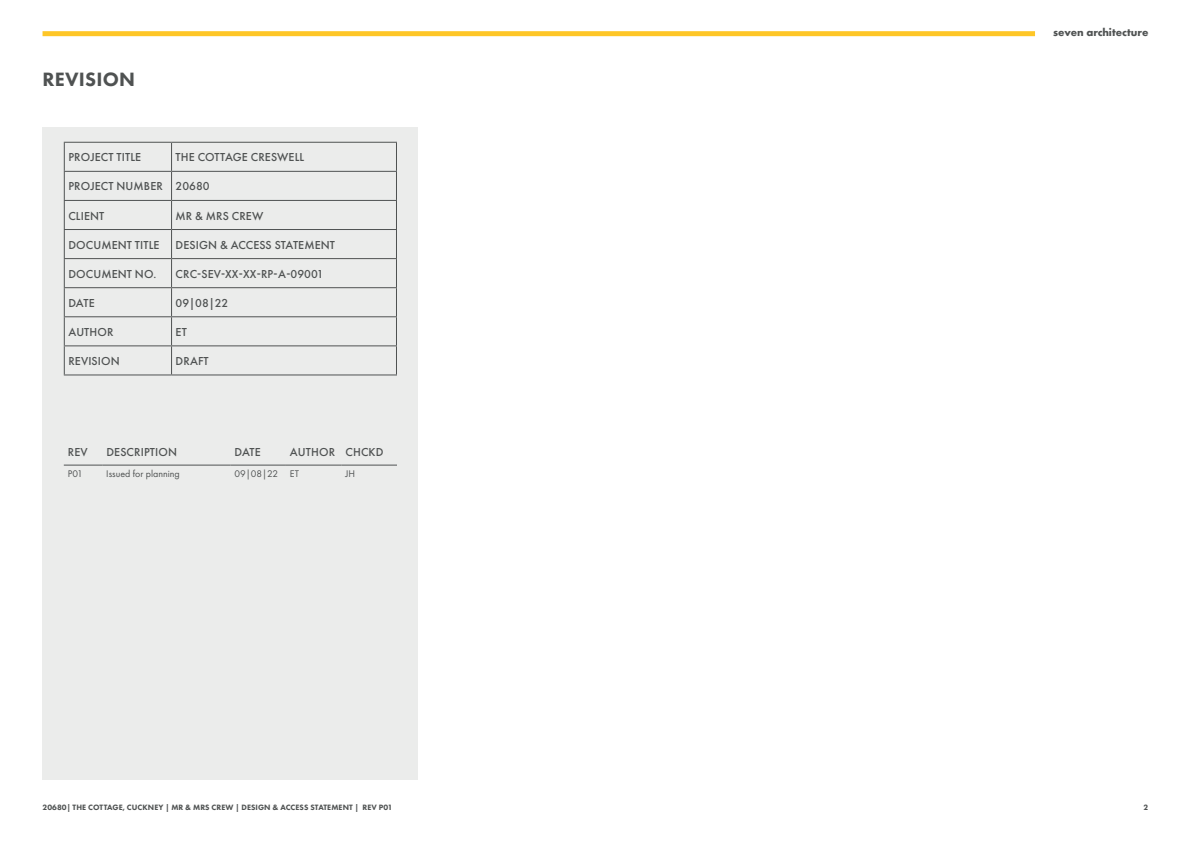
<style>
.page{position:relative;width:1191px;height:842px;background:#fff}
.page>*{position:absolute;margin:0;border:0;box-sizing:border-box;transform-origin:0 0}
.t1{font:800 20px "Futura PT";letter-spacing:.01em;color:#4f5252}
.t2{font:500 12px "Futura PT";letter-spacing:.01em;color:#4f5252}
.t3{font:700 11.3px "Futura PT";color:#4f5252}
.t4{font:10px "Futura PT";color:#4f5252}
.t5{font:800 8px "Futura PT";letter-spacing:.01em;color:#4f5252}
</style>
<div class="page">
<div style="left:43px;top:31px;width:992px;height:5px;background:#fec627"></div>
<div style="left:43px;top:128px;width:375px;height:652px;background:#ebeceb"></div>
<hr style="left:64px;top:142px;width:107px;height:1px;background:#4f5252">
<hr style="left:171px;top:142px;width:226px;height:1px;background:#4f5252">
<hr style="left:64px;top:171px;width:107px;height:1px;background:#4f5252">
<hr style="left:171px;top:171px;width:226px;height:1px;background:#4f5252">
<hr style="left:64px;top:200px;width:107px;height:1px;background:#4f5252">
<hr style="left:171px;top:200px;width:226px;height:1px;background:#4f5252">
<hr style="left:64px;top:229px;width:107px;height:1px;background:#4f5252">
<hr style="left:171px;top:229px;width:226px;height:1px;background:#4f5252">
<hr style="left:64px;top:258px;width:107px;height:1px;background:#4f5252">
<hr style="left:171px;top:258px;width:226px;height:1px;background:#4f5252">
<hr style="left:64px;top:287px;width:107px;height:1px;background:#4f5252">
<hr style="left:171px;top:287px;width:226px;height:1px;background:#4f5252">
<hr style="left:64px;top:316px;width:107px;height:1px;background:#4f5252">
<hr style="left:171px;top:316px;width:226px;height:1px;background:#4f5252">
<hr style="left:64px;top:345px;width:107px;height:1px;background:#4f5252">
<svg style="left:64px;top:143px;width:1px;height:231px"></svg>
<hr style="left:171px;top:345px;width:226px;height:1px;background:#4f5252">
<svg style="left:171px;top:143px;width:1px;height:231px"></svg>
<svg style="left:396px;top:143px;width:1px;height:231px"></svg>
<hr style="left:64px;top:374px;width:107px;height:1px;background:#4f5252">
<hr style="left:171px;top:374px;width:226px;height:1px;background:#4f5252">
<hr style="left:64px;top:465px;width:38px;height:1px;background:#4f5252">
<hr style="left:102px;top:465px;width:128px;height:1px;background:#4f5252">
<hr style="left:230px;top:465px;width:56px;height:1px;background:#4f5252">
<hr style="left:286px;top:465px;width:55px;height:1px;background:#4f5252">
<hr style="left:341px;top:465px;width:56px;height:1px;background:#4f5252">
<h1 class="t1" style="left:43px;top:66px;width:94px">REVISION</h1>
<p class="t2" style="left:68px;top:150px;width:74px">PROJECT TITLE</p>
<p class="t2" style="left:176px;top:150px;width:130px">THE COTTAGE CRESWELL</p>
<p class="t2" style="left:68px;top:179px;width:143px">PROJECT NUMBER 20680</p>
<p class="t2" style="left:68px;top:208px;width:37px">CLIENT</p>
<p class="t2" style="left:176px;top:208px;width:89px">MR &amp; MRS CREW</p>
<p class="t2" style="left:68px;top:237px;width:93px">DOCUMENT TITLE</p>
<p class="t2" style="left:176px;top:237px;width:161px">DESIGN &amp; ACCESS STATEMENT</p>
<p class="t2" style="left:68px;top:266px;width:89px">DOCUMENT NO.</p>
<p class="t2" style="left:176px;top:266px;width:149px">CRC-SEV-XX-XX-RP-A-09001</p>
<p class="t2" style="left:68px;top:296px;width:28px">DATE</p>
<p class="t2" style="left:175px;top:296px;width:54px">09|08|22</p>
<p class="t2" style="left:68px;top:325px;width:47px">AUTHOR</p>
<p class="t2" style="left:176px;top:325px;width:13px">ET</p>
<p class="t2" style="left:68px;top:354px;width:53px">REVISION</p>
<p class="t2" style="left:176px;top:354px;width:35px">DRAFT</p>
<p class="t2" style="left:68px;top:445px;width:21px">REV</p>
<p class="t2" style="left:106px;top:445px;width:72px">DESCRIPTION</p>
<p class="t2" style="left:234px;top:445px;width:28px">DATE</p>
<p class="t2" style="left:290px;top:445px;width:95px">AUTHOR CHCKD</p>
<p class="t4" style="left:68px;top:468px;width:16px">P01</p>
<p class="t4" style="left:106px;top:468px;width:75px">Issued for planning</p>
<p class="t4" style="left:234px;top:468px;width:66px">09|08|22 ET</p>
<p class="t4" style="left:345px;top:468px;width:11px">JH</p>
<p class="t3" style="left:1053px;top:25px;width:97px">seven architecture</p>
<p class="t5" style="left:43px;top:802px;width:351px">20680| THE COTTAGE, CUCKNEY | MR &amp; MRS CREW | DESIGN &amp; ACCESS STATEMENT | REV P01</p>
<p class="t5" style="left:1143px;top:802px;width:6px">2</p>
</div>
